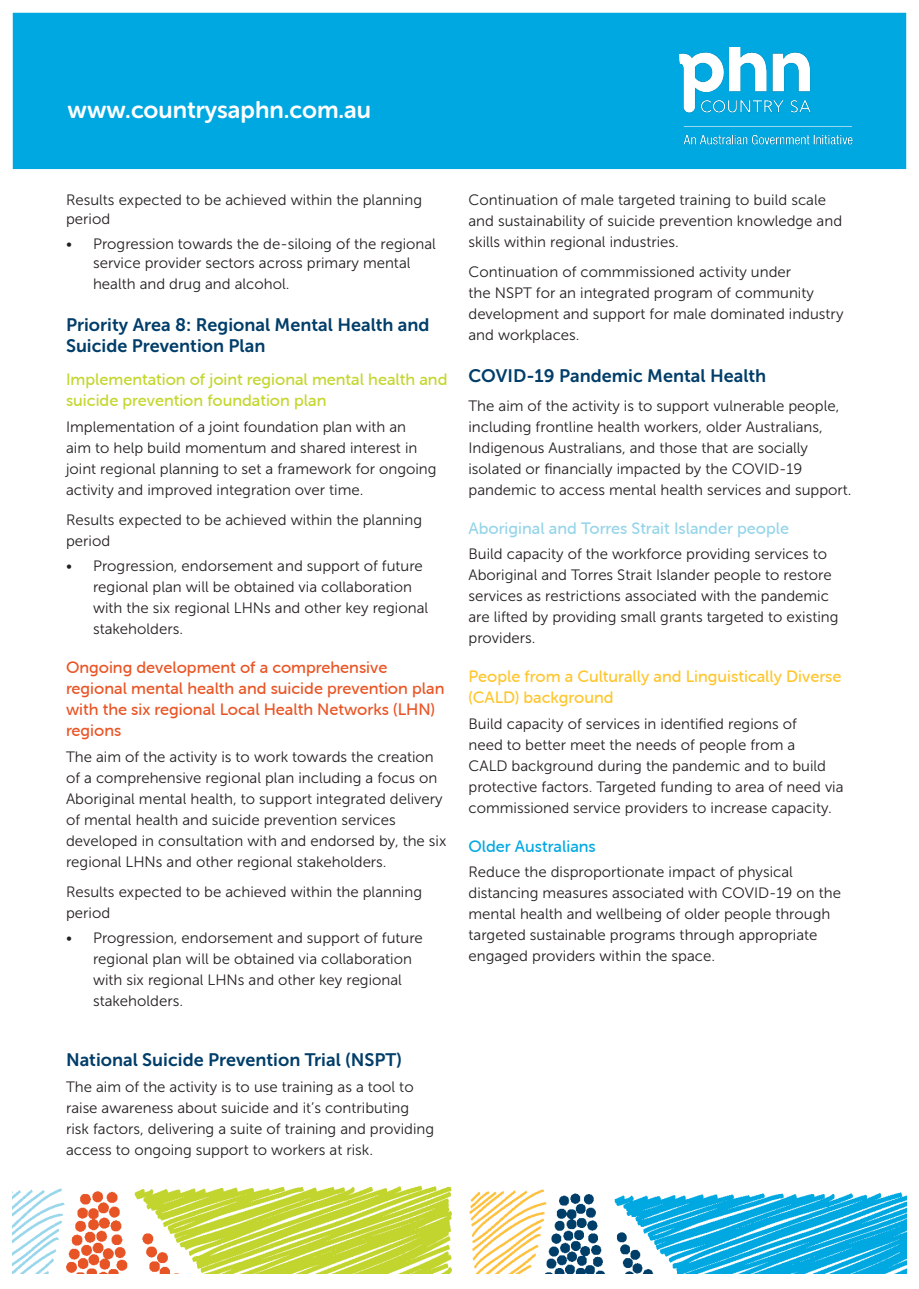
<style>
.page{position:relative;width:919px;height:1289px;background:#fff}
.page>*{position:absolute;margin:0;border:0;box-sizing:border-box;transform-origin:0 0}
.t1{font:24px "Museo Sans Rounded 700";color:#fff}
.t2{font:18px/21px "Museo Sans 700";color:#003d69}
.t3{font:16.5px/21px "Museo Sans Rounded 500";color:#e95424}
.t4{font:16.5px/21px "Museo Sans Rounded 500";color:#c4d62e}
.t5{font:16.5px/21px "Museo Sans Rounded 500";color:#fec62e}
.t6{font:16.5px "Museo Sans Rounded 500";color:#96d5e9}
.t7{font:16.5px "Museo Sans Rounded 500";color:#00a8e1}
.t8{font:15px/21px "Museo Sans 300";color:#231f20}
</style>
<div class="page">
<img style="left:13px;top:1185px;width:893px;height:88px">
<div style="left:13px;top:13px;width:893px;height:156px;background:#00a8e1"></div>
<img style="left:679px;top:47px;width:173px;height:98px">
<p class="t1" style="left:68px;top:96px;width:305px">www.countrysaphn.com.au</p>
<p class="t8" style="left:66px;top:190px;width:357px;line-height:19.5px">Results expected to be achieved within the planning period</p>
<p class="t8" style="left:66px;top:234px;width:371px;line-height:19.5px;text-align:center">• Progression towards the de-siloing of the regional service provider sectors across primary mental</p>
<p class="t8" style="left:93px;top:273px;width:198px">health and drug and alcohol.</p>
<p class="t2" style="left:66px;top:314px;width:365px">Priority Area 8: Regional Mental Health and<br>Suicide Prevention Plan</p>
<p class="t4" style="left:66px;top:369px;width:383px">Implementation of joint regional mental health and suicide prevention foundation plan</p>
<p class="t8" style="left:66px;top:416px;width:372px">Implementation of a joint foundation plan with an<br>aim to help build momentum and shared interest in joint regional planning to set a framework for ongoing activity and improved integration over time.</p>
<p class="t8" style="left:66px;top:509px;width:357px">Results expected to be achieved within the planning period</p>
<p class="t8" style="left:93px;top:555px;width:336px;text-indent:-27px">• Progression, endorsement and support of future regional plan will be obtained via collaboration with the six regional LHNs and other key regional stakeholders.</p>
<p class="t3" style="left:66px;top:657px;width:380px">Ongoing development of a comprehensive regional mental health and suicide prevention plan with the six regional Local Health Networks (LHN) regions</p>
<p class="t8" style="left:66px;top:746px;width:382px">The aim of the activity is to work towards the creation of a comprehensive regional plan including a focus on Aboriginal mental health, to support integrated delivery of mental health and suicide prevention services developed in consultation with and endorsed by, the six regional LHNs and other regional stakeholders.</p>
<p class="t8" style="left:66px;top:881px;width:357px">Results expected to be achieved within the planning period</p>
<p class="t8" style="left:93px;top:927px;width:331px;text-indent:-27px">• Progression, endorsement and support of future regional plan will be obtained via collaboration with six regional LHNs and other key regional stakeholders.</p>
<p class="t2" style="left:66px;top:1049px;width:337px">National Suicide Prevention Trial (NSPT)</p>
<p class="t8" style="left:66px;top:1076px;width:369px">The aim of the activity is to use training as a tool to raise awareness about suicide and it’s contributing risk factors, delivering a suite of training and providing access to ongoing support to workers at risk.</p>
<p class="t8" style="left:468px;top:189px;width:375px">Continuation of male targeted training to build scale and sustainability of suicide prevention knowledge and skills within regional industries.</p>
<p class="t8" style="left:468px;top:261px;width:376px">Continuation of commmissioned activity under<br>the NSPT for an integrated program of community development and support for male dominated industry and workplaces.</p>
<p class="t2" style="left:468px;top:365px;width:299px">COVID-19 Pandemic Mental Health</p>
<p class="t8" style="left:468px;top:395px;width:384px">The aim of the activity is to support vulnerable people, including frontline health workers, older Australians, Indigenous Australians, and those that are socially isolated or financially impacted by the COVID-19 pandemic to access mental health services and support.</p>
<p class="t6" style="left:468px;top:519px;width:322px">Aboriginal and Torres Strait Islander people</p>
<p class="t8" style="left:468px;top:543px;width:371px">Build capacity of the workforce providing services to Aboriginal and Torres Strait Islander people to restore services as restrictions associated with the pandemic are lifted by providing small grants targeted to existing providers.</p>
<p class="t5" style="left:468px;top:666px;width:374px">People from a Culturally and Linguistically Diverse (CALD) background</p>
<p class="t8" style="left:468px;top:713px;width:376px">Build capacity of services in identified regions of<br>need to better meet the needs of people from a<br>CALD background during the pandemic and to build protective factors. Targeted funding to area of need via commissioned service providers to increase capacity.</p>
<p class="t7" style="left:468px;top:837px;width:129px">Older Australians</p>
<p class="t8" style="left:468px;top:861px;width:374px">Reduce the disproportionate impact of physical distancing measures associated with COVID-19 on the mental health and wellbeing of older people through targeted sustainable programs through appropriate engaged providers within the space.</p>
</div>
